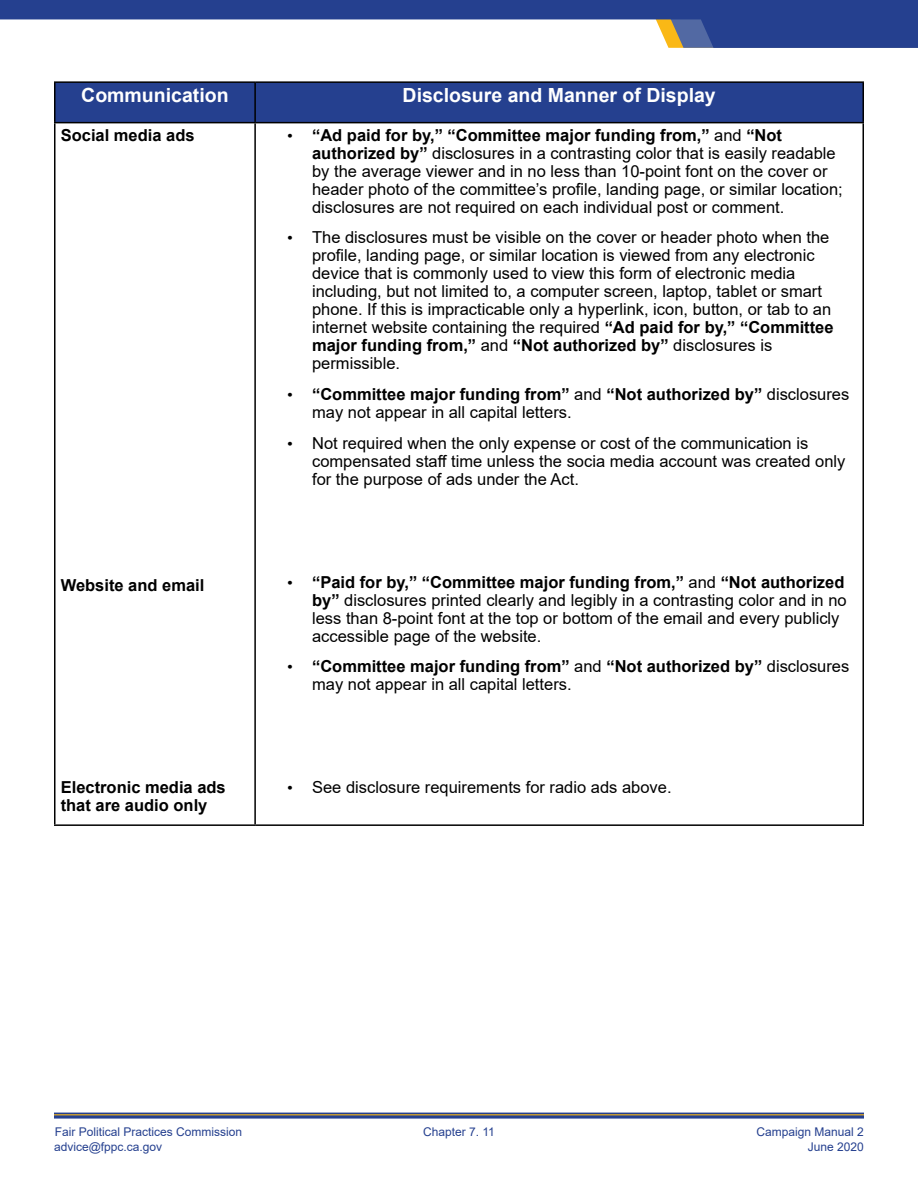
<style>
.page{position:relative;width:918px;height:1188px;background:#fff}
.page>*{position:absolute;margin:0;border:0;box-sizing:border-box;transform-origin:0 0}
.t1{font:700 19.5px "Arial";color:#fff}
.t2{font:16.5px/18px "Arial";color:#000}
.Table_Cell{font:700 16.5px/18px "Arial";color:#000}
.t3{font:12px/15px "Arial";color:#25408f}
.s1{font-family:"Courier New"}
.s2{font-weight:700}
</style>
<div class="page">
<svg style="left:54px;top:1113px;width:810px;height:6px;background:#47598f"></svg>
<hr style="left:54px;top:1114px;width:810px;height:1px;background:#fab816">
<svg style="left:0;top:0;width:918px;height:48px;fill:#25408f"></svg>
<div style="left:56px;top:83px;width:806px;height:39px;background:#25408f"></div>
<hr style="left:54px;top:81px;width:201px;height:2px;background:#000">
<hr style="left:54px;top:83px;width:2px;height:39px;background:#000">
<hr style="left:255px;top:81px;width:609px;height:2px;background:#000">
<hr style="left:254px;top:83px;width:2px;height:39px;background:#000">
<hr style="left:862px;top:83px;width:2px;height:39px;background:#000">
<hr style="left:54px;top:122px;width:201px;height:1px;background:#000">
<hr style="left:54px;top:123px;width:2px;height:701px;background:#000">
<hr style="left:255px;top:122px;width:609px;height:1px;background:#000">
<hr style="left:254px;top:123px;width:2px;height:701px;background:#000">
<hr style="left:862px;top:123px;width:2px;height:701px;background:#000">
<hr style="left:54px;top:824px;width:201px;height:2px;background:#000">
<hr style="left:255px;top:824px;width:609px;height:2px;background:#000">
<p class="t1" style="left:81px;top:82px;width:149px">Communication</p>
<p class="t1" style="left:403px;top:82px;width:315px">Disclosure and Manner of Display</p>
<p class="Table_Cell" style="left:61px;top:126px;width:135px">Social media ads</p>
<p class="t2" style="left:312px;top:126px;width:532px;text-indent:-27px"><span class="s1">•</span> <span class="s2">“Ad paid for by,” “Committee major funding from,”</span> and <span class="s2">“Not authorized by”</span> disclosures in a contrasting color that is easily readable by the average viewer and in no less than 10-point font on the cover or header photo of the committee’s profile, landing page, or similar location; disclosures are not required on each individual post or comment.</p>
<p class="t2" style="left:312px;top:229px;width:523px;text-indent:-27px"><span class="s1">•</span> The disclosures must be visible on the cover or header photo when the profile, landing page, or similar location is viewed from any electronic device that is commonly used to view this form of electronic media including, but not limited to, a computer screen, laptop, tablet or smart phone. If this is impracticable only a hyperlink, icon, button, or tab to an internet website containing the required <span class="s2">“Ad paid for by,” “Committee major funding from,”</span> and <span class="s2">“Not authorized by”</span> disclosures is permissible.</p>
<p class="t2" style="left:312px;top:385px;width:539px;text-indent:-27px"><span class="s1">•</span> <span class="s2">“Committee major funding from”</span> and <span class="s2">“Not authorized by”</span> disclosures may not appear in all capital letters.</p>
<p class="t2" style="left:312px;top:434px;width:535px;text-indent:-27px"><span class="s1">•</span> Not required when the only expense or cost of the communication is compensated staff time unless the socia media account was created only for the purpose of ads under the Act.</p>
<p class="Table_Cell" style="left:61px;top:576px;width:145px">Website and email</p>
<p class="Table_Cell" style="left:61px;top:779px;width:167px">Electronic media ads that are audio only</p>
<p class="t2" style="left:312px;top:573px;width:536px;text-indent:-27px"><span class="s1">•</span> <span class="s2">“Paid for by,” “Committee major funding from,”</span> and <span class="s2">“Not authorized by”</span> disclosures printed clearly and legibly in a contrasting color and in no less than 8-point font at the top or bottom of the email and every publicly accessible page of the website.</p>
<p class="t2" style="left:312px;top:658px;width:539px;text-indent:-27px"><span class="s1">•</span> <span class="s2">“Committee major funding from”</span> and <span class="s2">“Not authorized by”</span> disclosures may not appear in all capital letters.</p>
<p class="t2" style="left:285px;top:778px;width:388px"><span class="s1">•</span> See disclosure requirements for radio ads above.</p>
<p class="t3" style="left:54px;top:1124px;width:190px">Fair Political Practices Commission advice@fppc.ca.gov</p>
<p class="t3" style="left:423px;top:1124px;width:73px">Chapter 7. 11</p>
<p class="t3" style="left:757px;top:1124px;width:109px;text-align:right">Campaign Manual 2<br>June 2020</p>
</div>
